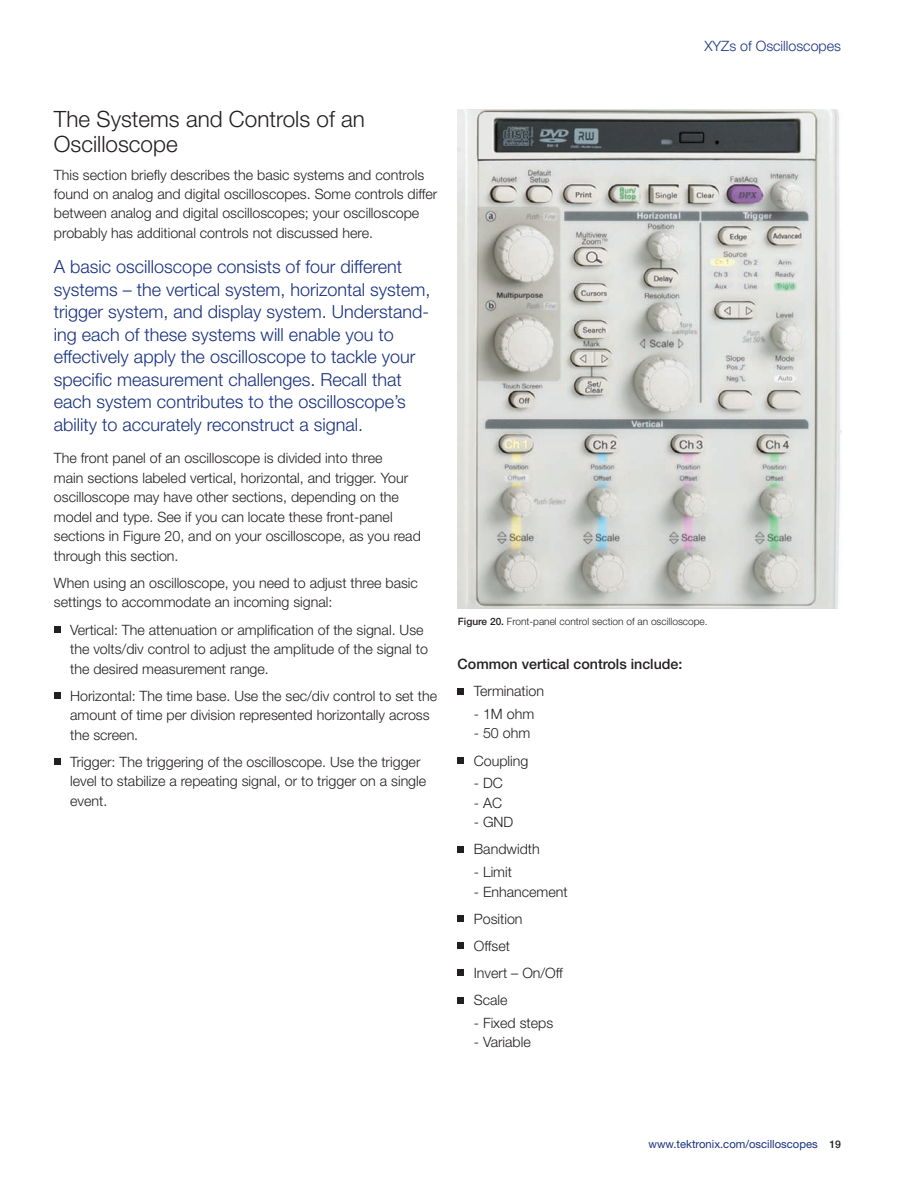
<style>
.page{position:relative;width:918px;height:1188px;background:#fff}
.page>*{position:absolute;margin:0;border:0;box-sizing:border-box;transform-origin:0 0}
.t1{font:300 22.5px/25.5px "Helvetica Neue";color:#231f20}
.t2{font:300 18px/22.5px "Helvetica Neue";color:#183181}
.t3{font:300 14.25px/19.5px "Helvetica Neue";color:#231f20}
.t4{font:500 14.25px "Helvetica Neue";color:#231f20}
.t5{font:300 14.25px "Helvetica Neue";color:#183181}
.t6{font:11.25px "Helvetica Neue";color:#183181}
.t7{font:300 10.2px "Helvetica Neue";color:#231f20}
.s1{font-weight:500}
.s2{font-weight:500;font-size:10.5px;color:#231f20}
</style>
<div class="page">
<svg style="left:54px;top:627px;width:6px;height:6px"></svg>
<svg style="left:54px;top:693px;width:6px;height:6px"></svg>
<svg style="left:54px;top:759px;width:6px;height:6px"></svg>
<div style="left:458px;top:688px;width:6px;height:7px;background:#231f20"></div>
<svg style="left:458px;top:758px;width:6px;height:6px"></svg>
<div style="left:458px;top:846px;width:6px;height:7px;background:#231f20"></div>
<svg style="left:458px;top:916px;width:6px;height:6px"></svg>
<svg style="left:458px;top:943px;width:6px;height:6px"></svg>
<svg style="left:458px;top:970px;width:6px;height:6px"></svg>
<svg style="left:458px;top:997px;width:6px;height:6px"></svg>
<img style="left:458px;top:109px;width:383px;height:499px">
<p class="t5" style="left:704px;top:38px;width:138px">XYZs of Oscilloscopes</p>
<h1 class="t1" style="left:54px;top:106px;width:312px">The Systems and Controls of an<br>Oscilloscope</h1>
<p class="t3" style="left:54px;top:164px;width:385px">This section briefly describes the basic systems and controls found on analog and digital oscilloscopes. Some controls differ between analog and digital oscilloscopes; your oscilloscope probably has additional controls not discussed here.</p>
<p class="t2" style="left:54px;top:255px;width:378px">A basic oscilloscope consists of four different systems – the vertical system, horizontal system, trigger system, and display system. Understand&shy;ing each of these systems will enable you to effectively apply the oscilloscope to tackle your specific measurement challenges. Recall that each system contributes to the oscilloscope’s ability to accurately reconstruct a signal.</p>
<p class="t3" style="left:54px;top:448px;width:368px">The front panel of an oscilloscope is divided into three<br>main sections labeled vertical, horizontal, and trigger. Your oscilloscope may have other sections, depending on the model and type. See if you can locate these front-panel sections in Figure 20, and on your oscilloscope, as you read through this section.</p>
<p class="t3" style="left:54px;top:573px;width:365px">When using an oscilloscope, you need to adjust three basic settings to accommodate an incoming signal:</p>
<p class="t3" style="left:70px;top:619px;width:359px">Vertical: The attenuation or amplification of the signal. Use the volts/div control to adjust the amplitude of the signal to the desired measurement range.</p>
<p class="t3" style="left:70px;top:685px;width:368px">Horizontal: The time base. Use the sec/div control to set the amount of time per division represented horizontally across the screen.</p>
<p class="t3" style="left:70px;top:752px;width:358px">Trigger: The triggering of the oscilloscope. Use the trigger level to stabilize a repeating signal, or to trigger on a single event.</p>
<p class="t7" style="left:458px;top:615px;width:251px"><span class="s1">Figure.20..</span>Front-panel control section of an oscilloscope.</p>
<p class="t4" style="left:458px;top:656px;width:226px">Common.vertical.controls.include:</p>
<p class="t3" style="left:474px;top:681px;width:72px">Termination</p>
<p class="t3" style="left:474px;top:704px;width:62px">- 1M ohm</p>
<p class="t3" style="left:474px;top:720px;width:58px;line-height:27px">- 50 ohm<br>Coupling</p>
<p class="t3" style="left:474px;top:773px;width:31px">- DC</p>
<p class="t3" style="left:474px;top:793px;width:30px">- AC</p>
<p class="t3" style="left:474px;top:808px;width:67px;line-height:27px">- GND<br>Bandwidth</p>
<p class="t3" style="left:474px;top:862px;width:40px">- Limit</p>
<p class="t3" style="left:474px;top:878px;width:95px;line-height:27px">- Enhancement<br>Position<br>Offset<br>Invert – On/Off<br>Scale</p>
<p class="t3" style="left:474px;top:1012px;width:81px">- Fixed steps</p>
<p class="t3" style="left:474px;top:1032px;width:59px">- Variable</p>
<p class="t6" style="left:649px;top:1138px;width:194px">www.tektronix.com/oscilloscopes <span class="s2">19</span></p>
</div>
